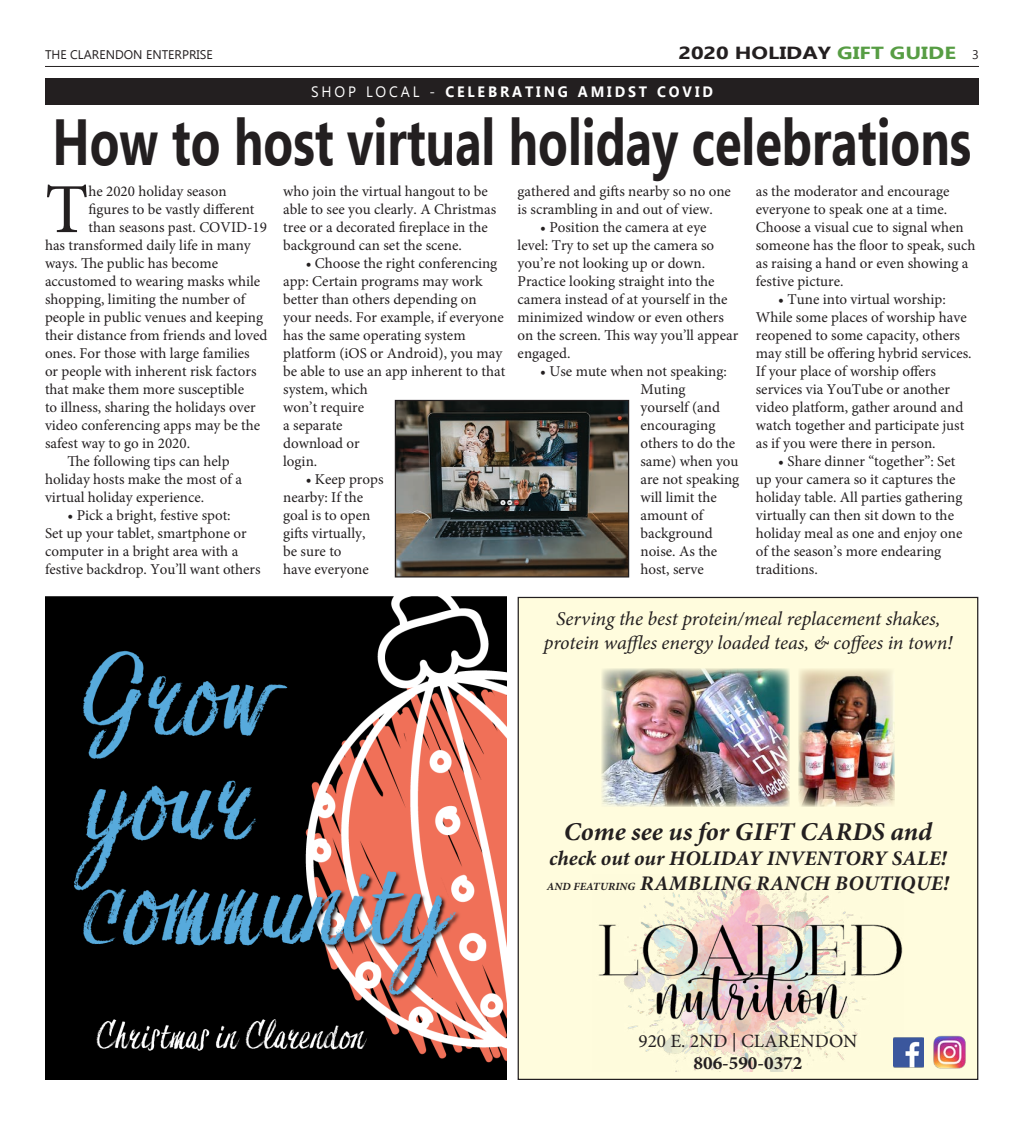
<style>
.page{position:relative;width:1024px;height:1125px;background:#fff}
.page>*{position:absolute;margin:0;border:0;box-sizing:border-box;transform-origin:0 0}
.t1{font:70.38px "Minion Pro";color:#231f20}
.t2{font:700 65px "Ebrima";color:#231f20;scale:.75 1}
.t3{font:italic 700 25.62px "Minion Pro";letter-spacing:.005em;color:#231f20}
.t4{font:italic 700 20.75px/24.9px "Minion Pro";letter-spacing:.01em;color:#231f20}
.t5{font:italic 19.5px/23.5px "Minion Pro";letter-spacing:-.005em;color:#231f20;text-align:center}
.t6{font:18.75px "Minion Pro";color:#231f20}
.t7{font:700 18.75px "Minion Pro";color:#231f20}
.t8{font:700 17.5px "Ebrima";color:#231f20;scale:1.25 1}
.t9{font:15px/18px "Minion Pro";color:#231f20}
.t10{font:700 15px "Ebrima";letter-spacing:.2em;color:#fff;scale:.95 1}
.t11{font:12.5px "Ebrima";color:#231f20}
.s1{color:#579d44}
.s2{font-weight:400;font-size:12.5px}
.s3{font-weight:400}
.s4{font-size:11px}
</style>
<div class="page">
<div style="left:45px;top:79px;width:934px;height:26px;background:#231f20"></div>
<hr style="left:45px;top:66px;width:934px;height:1px;background:#231f20">
<img style="left:397px;top:402px;width:230px;height:174px">
<div style="left:395px;top:400px;width:234px;height:178px;border:1px solid #231f20"></div>
<img style="left:45px;top:596px;width:461px;height:484px">
<div style="left:518px;top:597px;width:460px;height:482px;background:#fffcdd"></div>
<img style="left:598px;top:877px;width:305px;height:195px">
<img style="left:893px;top:1036px;width:30px;height:32px">
<img style="left:933px;top:1035px;width:33px;height:34px">
<img style="left:798px;top:669px;width:96px;height:137px">
<img style="left:601px;top:669px;width:188px;height:138px">
<p class="t11" style="left:45px;top:45px;width:169px">THE CLARENDON ENTERPRISE</p>
<p class="t8" style="left:678px;top:39px;width:242px">2020 HOLIDAY <span class="s1">GIFT GUIDE</span> <span class="s2">3</span></p>
<p class="t10" style="left:311px;top:80px;width:424px"><span class="s3">SHOP LOCAL -</span> CELEBRATING AMIDST COVID</p>
<h2 class="t2" style="left:52px;top:91px;width:1226px">How to host virtual holiday celebrations</h2>
<h1 class="t1" style="left:45px;top:163px;width:45px">T</h1>
<p class="t9" style="left:88px;top:182px;width:140px">he 2020 holiday season</p>
<p class="t9" style="left:88px;top:200px;width:168px">figures to be vastly different</p>
<p class="t9" style="left:88px;top:218px;width:180px">than seasons past. COVID-19</p>
<p class="t9" style="left:45px;top:236px;width:207px">has transformed daily life in many</p>
<p class="t9" style="left:45px;top:254px;width:175px">ways. The public has become</p>
<p class="t9" style="left:45px;top:272px;width:217px">accustomed to wearing masks while</p>
<p class="t9" style="left:45px;top:290px;width:202px">shopping, limiting the number of</p>
<p class="t9" style="left:45px;top:308px;width:220px">people in public venues and keeping</p>
<p class="t9" style="left:45px;top:326px;width:224px">their distance from friends and loved</p>
<p class="t9" style="left:45px;top:344px;width:206px">ones. For those with large families</p>
<p class="t9" style="left:45px;top:362px;width:213px">or people with inherent risk factors</p>
<p class="t9" style="left:45px;top:380px;width:201px">that make them more susceptible</p>
<p class="t9" style="left:45px;top:398px;width:212px">to illness, sharing the holidays over</p>
<p class="t9" style="left:45px;top:416px;width:217px">video conferencing apps may be the</p>
<p class="t9" style="left:45px;top:434px;width:147px">safest way to go in 2020.</p>
<p class="t9" style="left:68px;top:452px;width:164px">The following tips can help</p>
<p class="t9" style="left:45px;top:470px;width:198px">holiday hosts make the most of a</p>
<p class="t9" style="left:45px;top:488px;width:161px">virtual holiday experience.</p>
<p class="t9" style="left:45px;top:506px;width:217px;text-indent:22px">• Pick a bright, festive spot:<br>Set up your tablet, smartphone or computer in a bright area with a festive backdrop. You’ll want others</p>
<p class="t9" style="left:283px;top:182px;width:214px">who join the virtual hangout to be able to see you clearly. A Christmas tree or a decorated fireplace in the background can set the scene.</p>
<p class="t9" style="left:283px;top:254px;width:224px;text-indent:22px">• Choose the right conferencing app: Certain programs may work better than others depending on your needs. For example, if everyone has the same operating system platform (iOS or Android), you may be able to use an app inherent to that system, which<br>won’t require<br>a separate<br>download or<br>login.</p>
<p class="t9" style="left:283px;top:470px;width:102px;text-indent:22px">• Keep props nearby: If the goal is to open gifts virtually,<br>be sure to<br>have everyone</p>
<p class="t9" style="left:518px;top:182px;width:215px">gathered and gifts nearby so no one is scrambling in and out of view.</p>
<p class="t9" style="left:518px;top:218px;width:222px;text-indent:22px">• Position the camera at eye level: Try to set up the camera so you’re not looking up or down.<br>Practice looking straight into the camera instead of at yourself in the minimized window or even others on the screen. This way you’ll appear engaged.</p>
<p class="t9" style="left:640px;top:362px;width:100px;text-indent:-100px">• Use mute when not speaking:<br>Muting<br>yourself (and encouraging others to do the same) when you are not speaking will limit the amount of background noise. As the host, serve</p>
<p class="t9" style="left:756px;top:182px;width:221px">as the moderator and encourage everyone to speak one at a time.<br>Choose a visual cue to signal when someone has the floor to speak, such as raising a hand or even showing a festive picture.</p>
<p class="t9" style="left:756px;top:290px;width:217px;text-indent:22px">• Tune into virtual worship:<br>While some places of worship have reopened to some capacity, others may still be offering hybrid services.<br>If your place of worship offers services via YouTube or another video platform, gather around and watch together and participate just as if you were there in person.</p>
<p class="t9" style="left:756px;top:452px;width:208px;text-indent:22px">• Share dinner “together”: Set up your camera so it captures the holiday table. All parties gathering virtually can then sit down to the holiday meal as one and enjoy one of the season’s more endearing traditions.</p>
<p class="t5" style="left:544px;top:607px;width:410px">Serving the best protein/meal replacement shakes, protein waffles energy loaded teas, &amp; coffees in town!</p>
<h3 class="t3" style="left:564px;top:814px;width:370px">Come see us for GIFT CARDS and</h3>
<h3 class="t4" style="left:547px;top:846px;width:404px">check out our HOLIDAY INVENTORY SALE!<br><span class="s4">AND FEATURING</span> RAMBLING RANCH BOUTIQUE!</h3>
<p class="t6" style="left:638px;top:1028px;width:220px">920 E. 2ND | CLARENDON</p>
<p class="t7" style="left:693px;top:1050px;width:110px">806-590-0372</p>
</div>
